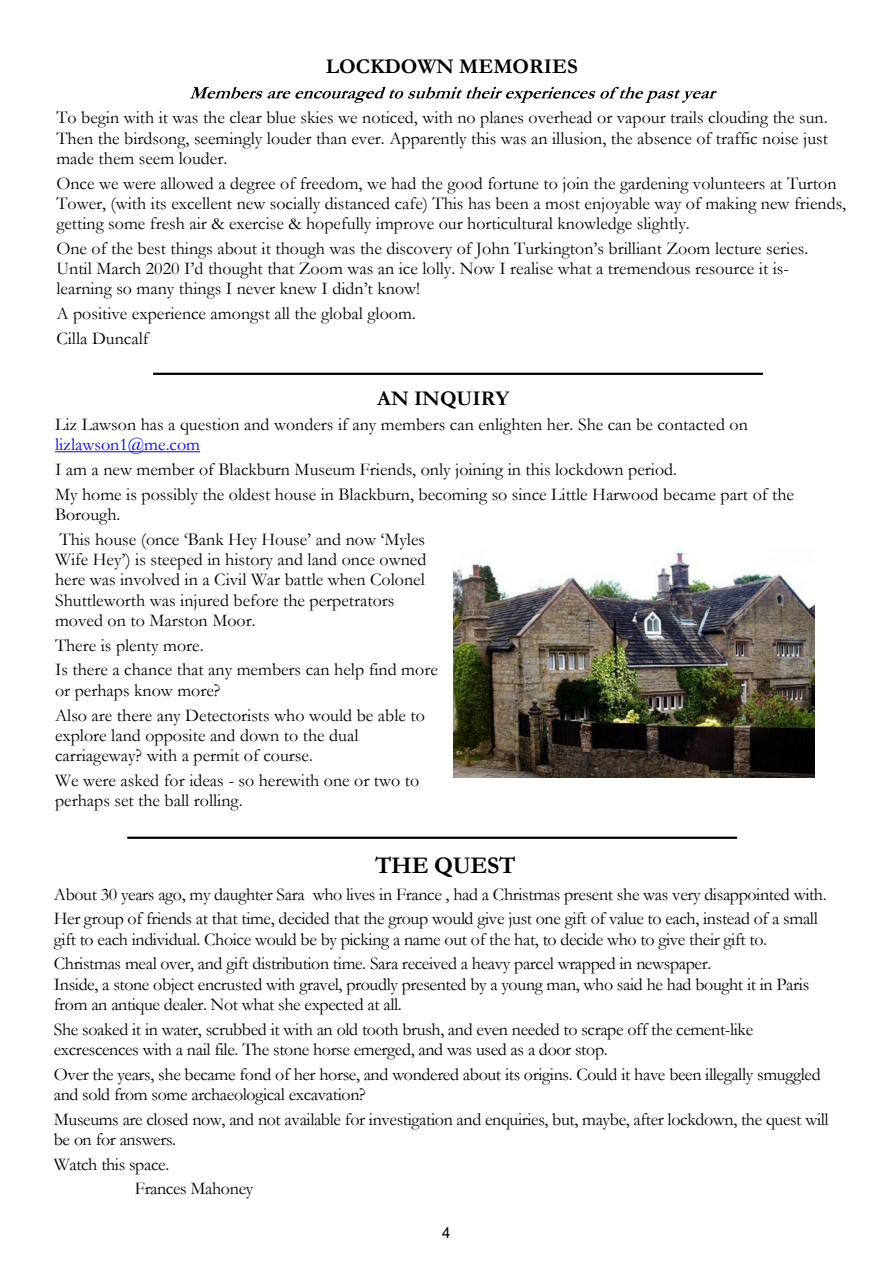
<style>
.page{position:relative;width:893px;height:1263px;background:#fff}
.page>*{position:absolute;margin:0;border:0;box-sizing:border-box;transform-origin:0 0}
.t1{font:700 24px "Garamond";letter-spacing:-.015em;color:#000}
.t2{font:700 21px "Garamond";color:#000}
.t3{font:18px/20.2px "Garamond";color:#000}
.t4{font:18px/20.2px "Garamond";letter-spacing:-.02em;color:#000}
.t5{font:18px "Garamond";color:#00f}
.t6{font:15px "Arial";color:#000}
</style>
<div class="page">
<hr style="left:153px;top:373px;width:610px;height:2px;background:#000">
<svg style="left:190px;top:87px;width:527px;height:16px"></svg>
<hr style="left:55px;top:451px;width:145px;height:1px;background:#00f">
<img style="left:453px;top:552px;width:362px;height:225px">
<hr style="left:127px;top:837px;width:610px;height:2px;background:#000">
<p class="t2" style="left:326px;top:59px;width:253px">LOCKDOWN MEMORIES</p>
<p class="t3" style="left:56px;top:110px;width:773px;text-align:justify">To begin with it was the clear blue skies we noticed, with no planes overhead or vapour trails clouding the sun.<br>Then the birdsong, seemingly louder than ever. Apparently this was an illusion, the absence of traffic noise just made them seem louder.</p>
<p class="t3" style="left:56px;top:175px;width:791px">Once we were allowed a degree of freedom, we had the good fortune to join the gardening volunteers at Turton<br>Tower, (with its excellent new socially distanced cafe) This has been a most enjoyable way of making new friends, getting some fresh air &amp; exercise &amp; hopefully improve our horticultural knowledge slightly.</p>
<p class="t3" style="left:56px;top:240px;width:753px">One of the best things about it though was the discovery of John Turkington’s brilliant Zoom lecture series.<br>Until March 2020 I’d thought that Zoom was an ice lolly. Now I realise what a tremendous resource it is&shy;learning so many things I never knew I didn’t know!</p>
<p class="t3" style="left:56px;top:303px;width:361px;line-height:24.8px">A positive experience amongst all the global gloom.<br>Cilla Duncalf</p>
<p class="t2" style="left:377px;top:391px;width:134px">AN INQUIRY</p>
<p class="t3" style="left:55px;top:416px;width:694px">Liz Lawson has a question and wonders if any members can enlighten her. She can be contacted on</p>
<p class="t5" style="left:55px;top:439px;width:147px">lizlawson1@me.com</p>
<p class="t3" style="left:55px;top:459px;width:740px;line-height:24.8px">I am a new member of Blackburn Museum Friends, only joining in this lockdown period.<br>My home is possibly the oldest house in Blackburn, becoming so since Little Harwood became part of the</p>
<p class="t3" style="left:55px;top:504px;width:372px;line-height:24.8px">Borough.<br>This house (once ‘Bank Hey House’ and now ‘Myles</p>
<p class="t3" style="left:55px;top:551px;width:373px">Wife Hey’) is steeped in history and land once owned here was involved in a Civil War battle when Colonel Shuttleworth was injured before the perpetrators moved on to Marston Moor.</p>
<p class="t3" style="left:55px;top:635px;width:384px;line-height:24.8px">There is plenty more.<br>Is there a chance that any members can help find more</p>
<p class="t3" style="left:55px;top:680px;width:371px;line-height:24.8px">or perhaps know more?<br>Also are there any Detectorists who would be able to</p>
<p class="t3" style="left:55px;top:727px;width:305px">explore land opposite and down to the dual carriageway? with a permit of course.</p>
<p class="t3" style="left:55px;top:772px;width:366px">We were asked for ideas - so herewith one or two to perhaps set the ball rolling.</p>
<h1 class="t1" style="left:375px;top:857px;width:142px">THE QUEST</h1>
<p class="t3" style="left:54px;top:884px;width:774px;line-height:24.8px">About 30 years ago, my daughter Sara who lives in France , had a Christmas present she was very disappointed with.<br>Her group of friends at that time, decided that the group would give just one gift of value to each, instead of a small</p>
<p class="t4" style="left:54px;top:929px;width:715px;line-height:24.8px">gift to each individual. Choice would be by picking a name out of the hat, to decide who to give their gift to.<br>Christmas meal over, and gift distribution time. Sara received a heavy parcel wrapped in newspaper.</p>
<p class="t4" style="left:54px;top:976px;width:757px">Inside, a stone object encrusted with gravel, proudly presented by a young man, who said he had bought it in Paris from an antique dealer. Not what she expected at all.</p>
<p class="t4" style="left:54px;top:1021px;width:701px">She soaked it in water, scrubbed it with an old tooth brush, and even needed to scrape off the cement-like excrescences with a nail file. The stone horse emerged, and was used as a door stop.</p>
<p class="t3" style="left:54px;top:1066px;width:768px">Over the years, she became fond of her horse, and wondered about its origins. Could it have been illegally smuggled and sold from some archaeological excavation?</p>
<p class="t4" style="left:54px;top:1111px;width:776px">Museums are closed now, and not available for investigation and enquiries, but, maybe, after lockdown, the quest will be on for answers.</p>
<p class="t4" style="left:135px;top:1154px;width:120px;line-height:24.8px;text-indent:-81px">Watch this space.<br>Frances Mahoney</p>
<p class="t6" style="left:442px;top:1227px;width:10px">4</p>
</div>
